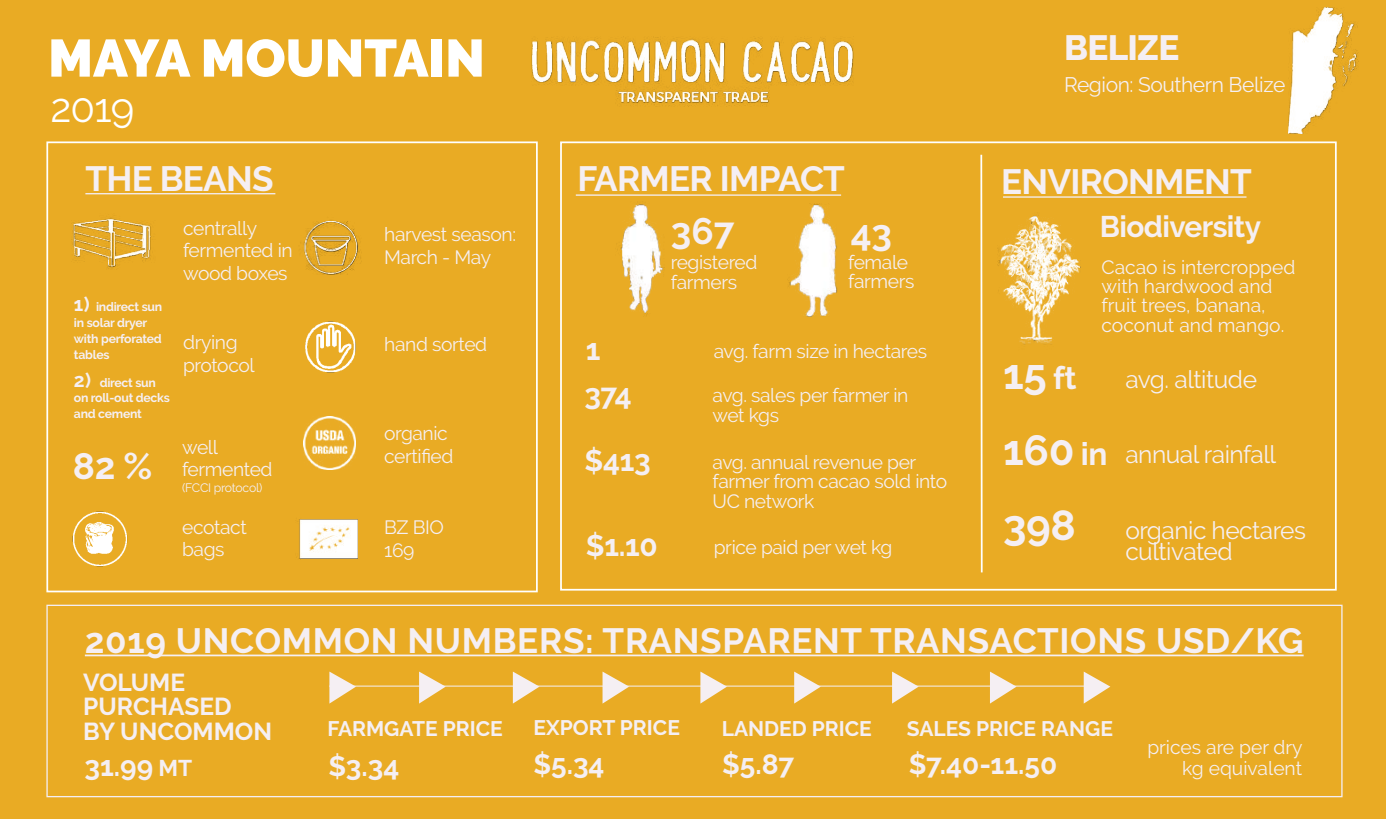
<style>
.page{position:relative;width:1386px;height:819px;background:#e9ab24}
.page>*{position:absolute;margin:0;border:0;box-sizing:border-box;transform-origin:0 0}
.t1{font:900 52.5px "Raleway";color:#fff}
.t2{font:700 42px "Raleway";color:#f5eff3}
.t3{font:40.25px "Raleway";color:#fff}
.t4{font:700 36.75px "Raleway";letter-spacing:-.005em;color:#f5eff3}
.t5{font:700 35px "Raleway";letter-spacing:.015em;color:#f5eff3}
.t6{font:700 35px "Raleway";letter-spacing:-.02em;color:#f5eff3}
.t7{font:800 35px "Raleway";letter-spacing:-.02em;color:#f5eff3}
.t8{font:700 29.75px "Raleway";letter-spacing:-.02em;color:#f5eff3}
.t9{font:700 28px "Raleway";color:#f5eff3}
.t10{font:24.5px/21px "Raleway";letter-spacing:-.02em;color:#f5eff3}
.t11{font:700 24.5px/24.5px "Raleway";color:#f5eff3}
.t12{font:700 22.75px "Raleway";color:#f5eff3}
.t13{font:700 22.22px "Raleway";letter-spacing:-.02em;color:#f5eff3}
.t14{font:700 21px "Raleway";color:#f5eff3}
.t15{font:21px "Raleway";letter-spacing:-.02em;color:#f5eff3}
.t16{font:19.25px/22.8px "Raleway";letter-spacing:-.02em;color:#f5eff3}
.t17{font:19.25px/19.2px "Raleway";color:#f5eff3}
.t18{font:700 15.75px "Raleway";color:#f5eff3}
.t19{font:700 12.25px/15.8px "Raleway";letter-spacing:-.02em;color:#f5eff3}
.t20{font:12.25px "Raleway";letter-spacing:-.025em;color:#f5eff3}
.s1{font-size:19.25px}
.s2{font-size:31.5px}
.s3{font-weight:700;font-size:42px}
.s4{font-weight:700;font-size:31.5px}
.s5{font-size:22.75px}
.s6{font-size:17.5px}
</style>
<div class="page">
<div style="left:560px;top:141px;width:777px;height:450px;border:2px solid #fff"></div>
<div style="left:46px;top:605px;width:1297px;height:192px;border:1px solid #f4eef3"></div>
<hr style="left:85px;top:193px;width:190px;height:1px;background:#f4eef3">
<hr style="left:576px;top:194px;width:265px;height:2px;background:#f4eef3">
<img style="left:298px;top:416px;width:60px;height:144px">
<div style="left:46px;top:141px;width:492px;height:451px;border:2px solid #fff"></div>
<hr style="left:329px;top:686px;width:766px;height:1px;background:#f5eff3">
<svg style="left:329px;top:672px;width:27px;height:32px"></svg>
<svg style="left:419px;top:672px;width:27px;height:32px"></svg>
<svg style="left:513px;top:672px;width:27px;height:32px"></svg>
<svg style="left:603px;top:672px;width:26px;height:32px"></svg>
<svg style="left:700px;top:672px;width:27px;height:32px"></svg>
<svg style="left:794px;top:672px;width:27px;height:32px"></svg>
<svg style="left:892px;top:672px;width:27px;height:32px"></svg>
<svg style="left:990px;top:672px;width:27px;height:32px"></svg>
<svg style="left:1084px;top:672px;width:26px;height:32px"></svg>
<hr style="left:85px;top:655px;width:1219px;height:1px;background:#f5eff3">
<hr style="left:980px;top:155px;width:3px;height:417px;background:#fff">
<hr style="left:1003px;top:196px;width:244px;height:2px;background:#f4eef3">
<img style="left:303px;top:417px;width:53px;height:53px">
<img style="left:71px;top:218px;width:81px;height:51px">
<img style="left:73px;top:511px;width:55px;height:56px">
<img style="left:1289px;top:8px;width:70px;height:126px">
<img style="left:305px;top:321px;width:51px;height:52px">
<img style="left:300px;top:220px;width:62px;height:54px">
<img style="left:997px;top:216px;width:83px;height:129px">
<img style="left:789px;top:203px;width:48px;height:114px">
<img style="left:620px;top:204px;width:45px;height:110px">
<img style="left:532px;top:36px;width:322px;height:71px">
<h1 class="t1" style="left:48px;top:28px;width:438px">MAYA MOUNTAIN</h1>
<h3 class="t3" style="left:50px;top:85px;width:86px">2019</h3>
<h3 class="t6" style="left:85px;top:158px;width:190px">THE BEANS</h3>
<h3 class="t6" style="left:578px;top:159px;width:269px">FARMER IMPACT</h3>
<p class="t19" style="left:74px;top:299px;width:90px"><span class="s1">1)</span> indirect sun in solar dryer with perforated tables</p>
<p class="t19" style="left:74px;top:374px;width:98px"><span class="s1">2)</span> direct sun on roll-out decks and cement</p>
<h3 class="t4" style="left:73px;top:445px;width:81px">82 %</h3>
<p class="t16" style="left:183px;top:216px;width:111px">centrally fermented in wood boxes</p>
<p class="t16" style="left:183px;top:331px;width:73px">drying protocol</p>
<p class="t16" style="left:182px;top:435px;width:92px">well fermented</p>
<p class="t20" style="left:182px;top:481px;width:82px">(FCCI protocol)</p>
<p class="t16" style="left:384px;top:223px;width:133px">harvest season:<br>March - May</p>
<p class="t16" style="left:384px;top:333px;width:105px">hand sorted</p>
<p class="t16" style="left:384px;top:422px;width:71px">organic certified</p>
<p class="t16" style="left:182px;top:515px;width:66px">ecotact bags</p>
<p class="t16" style="left:384px;top:516px;width:61px">BZ BIO<br>169</p>
<h3 class="t4" style="left:671px;top:210px;width:65px">367</h3>
<p class="t16" style="left:671px;top:253px;width:88px;line-height:19.2px">registered farmers</p>
<h3 class="t4" style="left:851px;top:212px;width:43px">43</h3>
<p class="t16" style="left:848px;top:252px;width:68px;line-height:19.2px">female farmers</p>
<h3 class="t8" style="left:586px;top:333px;width:16px">1</h3>
<p class="t16" style="left:714px;top:339px;width:215px">avg. farm size in hectares</p>
<h3 class="t8" style="left:585px;top:377px;width:49px">374</h3>
<p class="t16" style="left:713px;top:386px;width:197px;line-height:19.2px">avg. sales per farmer in wet kgs</p>
<h3 class="t8" style="left:585px;top:444px;width:68px">$413</h3>
<p class="t16" style="left:713px;top:453px;width:236px;line-height:19.2px">avg. annual revenue per farmer from cacao sold into<br>UC network</p>
<p class="t16" style="left:714px;top:536px;width:180px">price paid per wet kg</p>
<h3 class="t8" style="left:586px;top:528px;width:74px">$1.10</h3>
<h3 class="t7" style="left:1064px;top:27px;width:117px">BELIZE</h3>
<p class="t15" style="left:1064px;top:72px;width:223px">Region: Southern Belize</p>
<h3 class="t6" style="left:1001px;top:162px;width:252px">ENVIRONMENT</h3>
<h3 class="t8" style="left:1100px;top:209px;width:163px">Biodiversity</h3>
<p class="t17" style="left:1101px;top:257px;width:195px">Cacao is intercropped with hardwood and fruit trees, banana, coconut and mango.</p>
<h2 class="t2" style="left:1003px;top:350px;width:75px">15 <span class="s2">ft</span></h2>
<p class="t10" style="left:1125px;top:369px;width:133px">avg. altitude</p>
<p class="t10" style="left:1003px;top:444px;width:275px"><span class="s3">160</span> <span class="s4">in</span> annual rainfall</p>
<p class="t10" style="left:1125px;top:520px;width:182px;text-indent:-122px"><span class="s3">398</span> organic hectares cultivated</p>
<p class="t13" style="left:536px;top:616px;width:727px">2017 UNCOMMON NUMBERS: TRANSPARENT TRANSACTIONS USD/KG</p>
<h3 class="t5" style="left:85px;top:621px;width:1220px">2019 UNCOMMON NUMBERS: TRANSPARENT TRANSACTIONS USD/KG</h3>
<p class="t13" style="left:194px;top:636px;width:729px">2016 UNCOMMON NUMBERS: TRANSPARENT TRANSACTIONS USD/KG</p>
<p class="t11" style="left:83px;top:670px;width:190px">VOLUME<br>PURCHASED<br>BY UNCOMMON</p>
<h3 class="t9" style="left:84px;top:750px;width:109px">31.99 <span class="s5">MT</span></h3>
<p class="t18" style="left:166px;top:703px;width:123px">BY UNCOMMON</p>
<p class="t14" style="left:534px;top:716px;width:148px">EXPORT PRICE</p>
<h3 class="t9" style="left:533px;top:748px;width:73px">$5.34</h3>
<p class="t14" style="left:328px;top:717px;width:177px">FARMGATE PRICE</p>
<h3 class="t9" style="left:328px;top:750px;width:73px">$3.34</h3>
<p class="t12" style="left:203px;top:729px;width:78px">46.2 <span class="s6">MT</span></p>
<p class="t12" style="left:507px;top:738px;width:60px">$3.93</p>
<p class="t14" style="left:722px;top:717px;width:152px">LANDED PRICE</p>
<h3 class="t9" style="left:722px;top:749px;width:74px">$5.87</h3>
<p class="t14" style="left:907px;top:717px;width:208px">SALES PRICE RANGE</p>
<h3 class="t9" style="left:909px;top:748px;width:150px">$7.40-11.50</h3>
<p class="t17" style="left:1147px;top:737px;width:157px;line-height:21px;text-align:right">prices are per dry kg equivalent</p>
</div>
